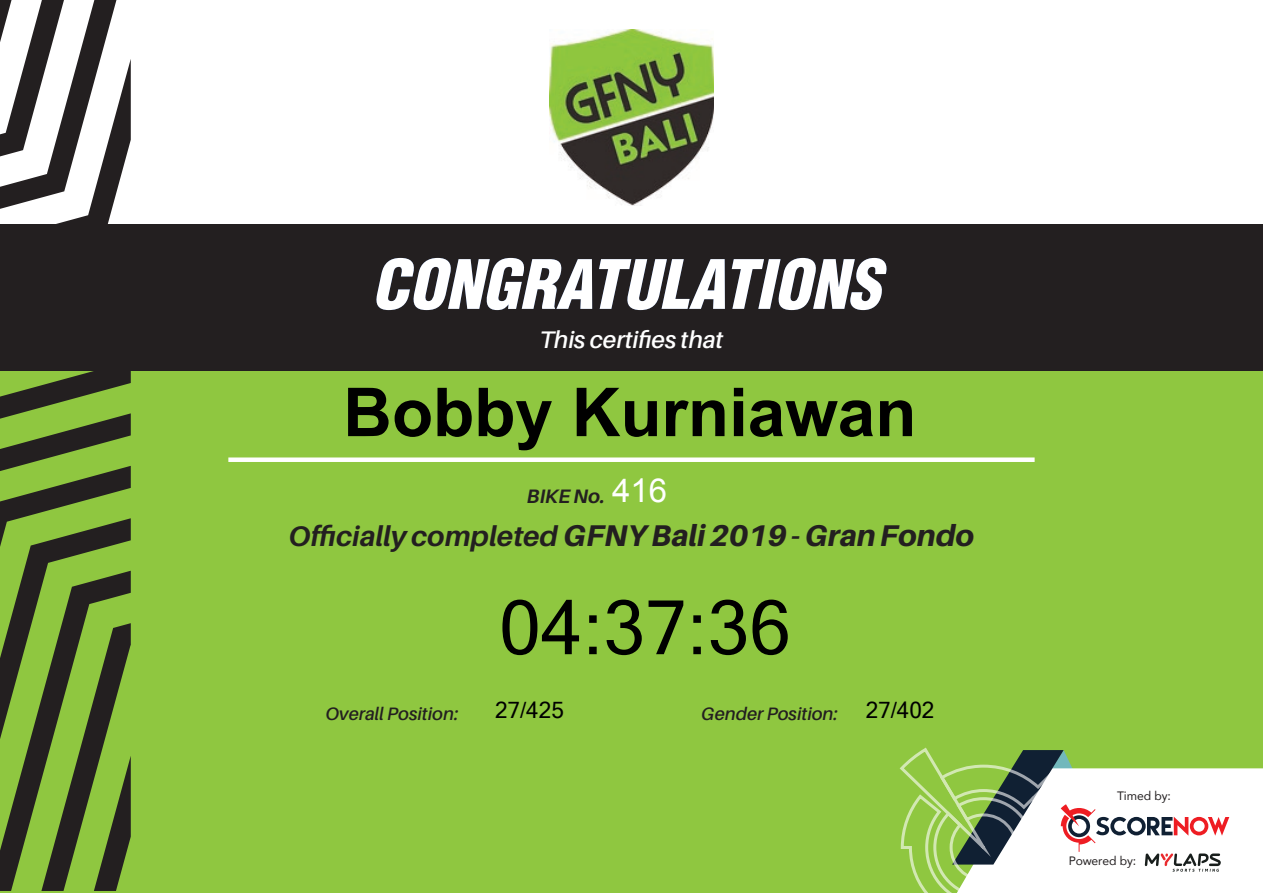
<style>
.page{position:relative;width:1263px;height:893px;background:#fff}
.page>*{position:absolute;margin:0;border:0;box-sizing:border-box;transform-origin:0 0}
.t1{font:75px "Microsoft Sans Serif";color:#000}
.t2{font:700 67.5px "Arial";color:#000}
.t3{font:33px "Arial";color:#fff}
.t4{font:italic 800 30px "Aileron";color:#231f20}
.t5{font:italic 600 24px "Aileron";color:#fff}
.t6{font:22.5px "Microsoft Sans Serif";color:#000}
.t7{font:italic 700 19.5px "Aileron";color:#231f20}
.t8{font:italic 600 18px "Aileron";color:#231f20}
.t9{font:12.15px "Avenir Roman";letter-spacing:-.02em;color:#231f20}
.s1{font-weight:700;font-size:28.35px}
</style>
<div class="page">
<div style="left:0;top:224px;width:1263px;height:180px;background:#231f20"></div>
<div style="left:0;top:371px;width:1263px;height:522px;background:#8fc740"></div>
<svg style="left:900px;top:748px;width:363px;height:145px"></svg>
<img style="left:549px;top:29px;width:165px;height:176px">
<svg style="left:376px;top:258px;width:216px;height:52px"></svg>
<svg style="left:599px;top:259px;width:126px;height:51px"></svg>
<svg style="left:732px;top:258px;width:155px;height:52px"></svg>
<div style="left:228px;top:457px;width:806px;height:5px;background:#fff"></div>
<svg style="left:0;top:0;width:131px;height:891px"></svg>
<p class="t5" style="left:539px;top:327px;width:186px">This certifies that</p>
<h2 class="t2" style="left:343px;top:375px;width:575px">Bobby Kurniawan</h2>
<p class="t7" style="left:527px;top:485px;width:80px">BIKE No.</p>
<p class="t3" style="left:612px;top:473px;width:57px">416</p>
<p class="t4" style="left:289px;top:519px;width:687px"><span class="s1">Officially completed</span> GFNY Bali 2019 - Gran Fondo</p>
<h1 class="t1" style="left:499px;top:585px;width:293px">04:37:36</h1>
<p class="t6" style="left:495px;top:697px;width:70px">27/425</p>
<p class="t6" style="left:866px;top:697px;width:70px">27/402</p>
<p class="t8" style="left:326px;top:704px;width:134px">Overall Position:</p>
<p class="t8" style="left:701px;top:704px;width:138px">Gender Position:</p>
<p class="t9" style="left:1117px;top:786px;width:55px">Timed by:</p>
<p class="t9" style="left:1069px;top:851px;width:69px">Powered by:</p>
</div>
